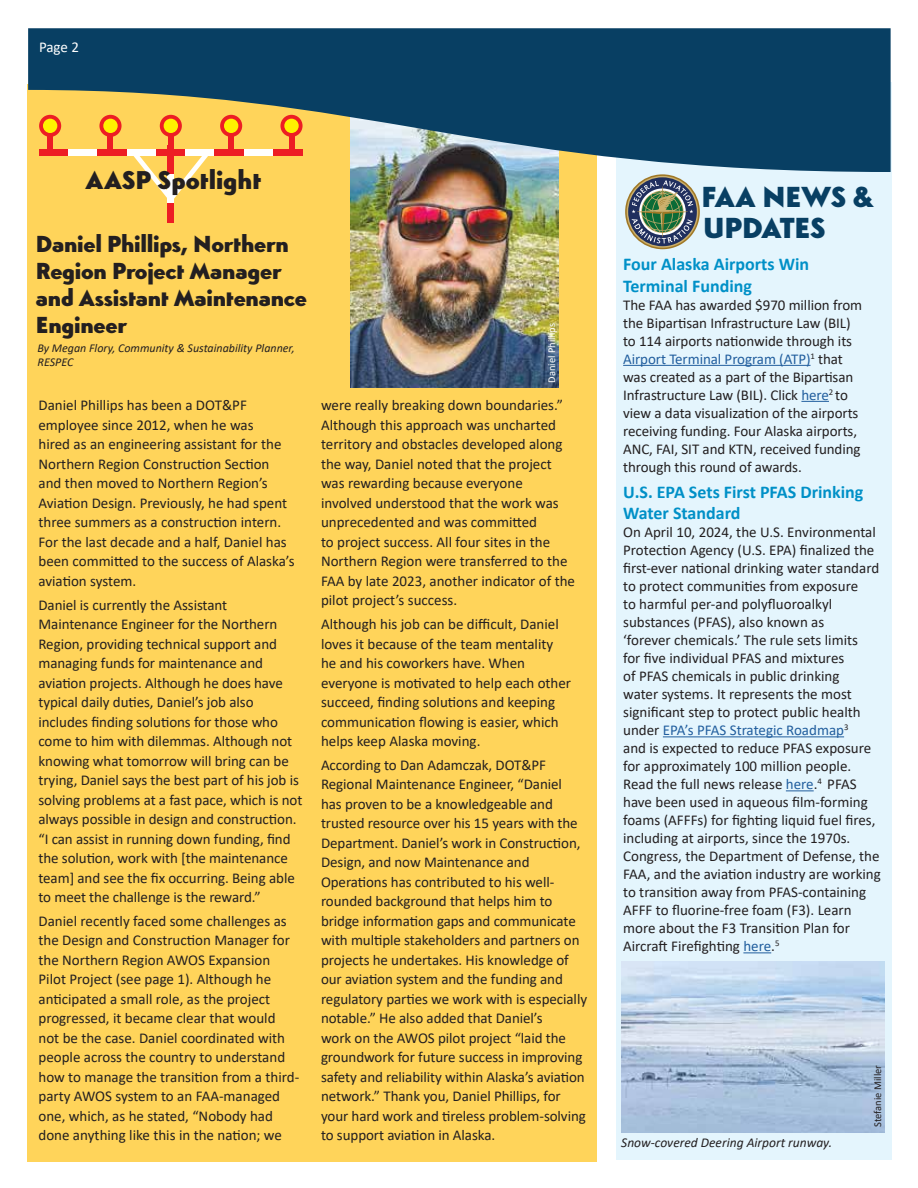
<style>
.page{position:relative;width:918px;height:1188px;background:#fff}
.page>*{position:absolute;margin:0;border:0;box-sizing:border-box;transform-origin:0 0}
.t1{font:900 30px/31.5px "Simplo";letter-spacing:-.005em;color:#083f63}
.t2{font:900 26.7px "Simplo";color:#231f20}
.t3{font:900 24px/27px "Simplo";letter-spacing:-.01em;color:#231f20}
.t4{font:700 18px/21.6px "Calibri";color:#0090c7}
.t5{font:15px/19.5px "Calibri";letter-spacing:-.005em;color:#231f20}
.t6{font:15px "Calibri";color:#fff}
.t7{font:italic 13.5px "Calibri";color:#231f20}
.t8{font:italic 12px/13.5px "Calibri";color:#231f20}
.t9{font:10.5px "Calibri";color:#fff}
.t10{font:10.5px "Calibri";color:#231f20}
.s1{color:#215e9e}
</style>
<div class="page">
<div style="left:27px;top:84px;width:570px;height:1078px;background:#ffd45a"></div>
<img style="left:351px;top:172px;width:208px;height:216px">
<div style="left:616px;top:82px;width:276px;height:1078px;background:#e4f5fd"></div>
<svg style="left:625px;top:174px;width:75px;height:75px"></svg>
<svg style="left:28px;top:28px;width:863px;height:144px;fill:#083f63"></svg>
<svg style="left:132px;top:156px;width:78px;height:43px"></svg>
<div style="left:39px;top:149px;width:29px;height:7px;background:#ed1d24"></div>
<div style="left:68px;top:149px;width:30px;height:7px;background:#fff"></div>
<div style="left:98px;top:149px;width:29px;height:7px;background:#ed1d24"></div>
<div style="left:127px;top:149px;width:29px;height:7px;background:#fff"></div>
<div style="left:156px;top:149px;width:29px;height:7px;background:#ed1d24"></div>
<div style="left:167px;top:145px;width:7px;height:29px;background:#ed1d24"></div>
<div style="left:167px;top:174px;width:7px;height:30px;background:#fff"></div>
<div style="left:167px;top:204px;width:7px;height:19px;background:#ed1d24"></div>
<div style="left:185px;top:149px;width:30px;height:7px;background:#fff"></div>
<div style="left:215px;top:149px;width:29px;height:7px;background:#ed1d24"></div>
<div style="left:244px;top:149px;width:29px;height:7px;background:#fff"></div>
<div style="left:273px;top:149px;width:30px;height:7px;background:#ed1d24"></div>
<div style="left:48px;top:132px;width:5px;height:17px;background:#ed1d24"></div>
<svg style="left:39px;top:115px;width:22px;height:22px"></svg>
<div style="left:43px;top:119px;width:14px;height:14px;background:#fff200;border-radius:50%"></div>
<div style="left:108px;top:132px;width:5px;height:17px;background:#ed1d24"></div>
<svg style="left:99px;top:115px;width:23px;height:22px"></svg>
<div style="left:103px;top:119px;width:15px;height:14px;background:#fff200;border-radius:50%"></div>
<div style="left:229px;top:132px;width:5px;height:17px;background:#ed1d24"></div>
<svg style="left:220px;top:115px;width:22px;height:22px"></svg>
<div style="left:224px;top:119px;width:14px;height:14px;background:#fff200;border-radius:50%"></div>
<div style="left:168px;top:132px;width:5px;height:17px;background:#ed1d24"></div>
<svg style="left:160px;top:115px;width:22px;height:22px"></svg>
<div style="left:164px;top:119px;width:14px;height:14px;background:#fff200;border-radius:50%"></div>
<div style="left:289px;top:132px;width:5px;height:17px;background:#ed1d24"></div>
<svg style="left:280px;top:115px;width:23px;height:22px"></svg>
<div style="left:284px;top:119px;width:15px;height:14px;background:#fff200;border-radius:50%"></div>
<hr style="left:623px;top:365px;width:188px;height:1px;background:#215e9e">
<svg style="left:801px;top:401px;width:28px;height:1px"></svg>
<hr style="left:663px;top:736px;width:181px;height:1px;background:#215e9e">
<svg style="left:786px;top:790px;width:28px;height:1px"></svg>
<svg style="left:743px;top:952px;width:28px;height:1px"></svg>
<img style="left:621px;top:961px;width:264px;height:172px">
<p class="t6" style="left:39px;top:36px;width:42px">Page 2</p>
<h2 class="t2" style="left:86px;top:165px;width:177px">AASP Spotlight</h2>
<h3 class="t3" style="left:36px;top:230px;width:273px">Daniel Phillips, Northern<br>Region Project Manager and Assistant Maintenance<br>Engineer</h3>
<p class="t8" style="left:38px;top:341px;width:259px">By Megan Flory, Community &amp; Sustainability Planner,<br>RESPEC</p>
<p class="t5" style="left:38px;top:395px;width:258px">Daniel Phillips has been a DOT&amp;PF employee since 2012, when he was<br>hired as an engineering assistant for the Northern Region Construction Section and then moved to Northern Region’s Aviation Design. Previously, he had spent three summers as a construction intern.<br>For the last decade and a half, Daniel has been committed to the success of Alaska’s aviation system.</p>
<p class="t5" style="left:38px;top:594px;width:265px">Daniel is currently the Assistant Maintenance Engineer for the Northern Region, providing technical support and managing funds for maintenance and aviation projects. Although he does have typical daily duties, Daniel’s job also includes finding solutions for those who come to him with dilemmas. Although not knowing what tomorrow will bring can be trying, Daniel says the best part of his job is solving problems at a fast pace, which is not always possible in design and construction. “I can assist in running down funding, find the solution, work with [the maintenance team] and see the fix occurring. Being able to meet the challenge is the reward.”</p>
<p class="t5" style="left:38px;top:911px;width:262px">Daniel recently faced some challenges as the Design and Construction Manager for the Northern Region AWOS Expansion Pilot Project (see page 1). Although he anticipated a small role, as the project progressed, it became clear that would not be the case. Daniel coordinated with people across the country to understand how to manage the transition from a third&shy;party AWOS system to an FAA-managed one, which, as he stated, “Nobody had done anything like this in the nation; we</p>
<p class="t9" style="left:544px;top:383px;width:61px;rotate:-90deg">Daniel Phillips</p>
<p class="t5" style="left:321px;top:395px;width:256px">were really breaking down boundaries.” Although this approach was uncharted territory and obstacles developed along the way, Daniel noted that the project was rewarding because everyone involved understood that the work was unprecedented and was committed<br>to project success. All four sites in the Northern Region were transferred to the FAA by late 2023, another indicator of the pilot project’s success.</p>
<p class="t5" style="left:321px;top:614px;width:252px">Although his job can be difficult, Daniel loves it because of the team mentality he and his coworkers have. When everyone is motivated to help each other succeed, finding solutions and keeping communication flowing is easier, which helps keep Alaska moving.</p>
<p class="t5" style="left:321px;top:755px;width:268px">According to Dan Adamczak, DOT&amp;PF Regional Maintenance Engineer, “Daniel<br>has proven to be a knowledgeable and trusted resource over his 15 years with the Department. Daniel’s work in Construction, Design, and now Maintenance and Operations has contributed to his well‐ rounded background that helps him to bridge information gaps and communicate with multiple stakeholders and partners on projects he undertakes. His knowledge of our aviation system and the funding and regulatory parties we work with is especially notable.” He also added that Daniel’s<br>work on the AWOS pilot project “laid the groundwork for future success in improving safety and reliability within Alaska’s aviation network.” Thank you, Daniel Phillips, for your hard work and tireless problem-solving to support aviation in Alaska.</p>
<h1 class="t1" style="left:702px;top:181px;width:174px">FAA NEWS &amp;<br>UPDATES</h1>
<p class="t4" style="left:623px;top:253px;width:187px">Four Alaska Airports Win<br>Terminal Funding</p>
<p class="t5" style="left:623px;top:295px;width:241px;line-height:18px">The FAA has awarded $970 million from the Bipartisan Infrastructure Law (BIL) to 114 airports nationwide through its <span class="s1">Airport Terminal Program (ATP)</span><sup>1</sup> that was created as a part of the Bipartisan Infrastructure Law (BIL). Click <span class="s1">here</span><sup>2</sup> to view a data visualization of the airports receiving funding. Four Alaska airports, ANC, FAI, SIT and KTN, received funding through this round of awards.</p>
<p class="t4" style="left:623px;top:481px;width:242px">U.S. EPA Sets First PFAS Drinking<br>Water Standard</p>
<p class="t5" style="left:623px;top:523px;width:259px;line-height:18px">On April 10, 2024, the U.S. Environmental Protection Agency (U.S. EPA) finalized the first-ever national drinking water standard to protect communities from exposure<br>to harmful per-and polyfluoroalkyl substances (PFAS), also known as<br>‘forever chemicals.’ The rule sets limits<br>for five individual PFAS and mixtures<br>of PFAS chemicals in public drinking<br>water systems. It represents the most significant step to protect public health under <span class="s1">EPA’s PFAS Strategic Roadmap</span><sup>3<br></sup>and is expected to reduce PFAS exposure for approximately 100 million people.<br>Read the full news release <span class="s1">here</span>.<sup>4</sup> PFAS have been used in aqueous film-forming foams (AFFFs) for fighting liquid fuel fires, including at airports, since the 1970s.<br>Congress, the Department of Defense, the FAA, and the aviation industry are working to transition away from PFAS-containing AFFF to fluorine-free foam (F3). Learn more about the F3 Transition Plan for Aircraft Firefighting <span class="s1">here</span>.<sup>5</sup></p>
<p class="t7" style="left:621px;top:1133px;width:212px">Snow-covered Deering Airport runway.</p>
<p class="t10" style="left:870px;top:1127px;width:63px;rotate:-90deg">Stefanie Miller</p>
</div>
